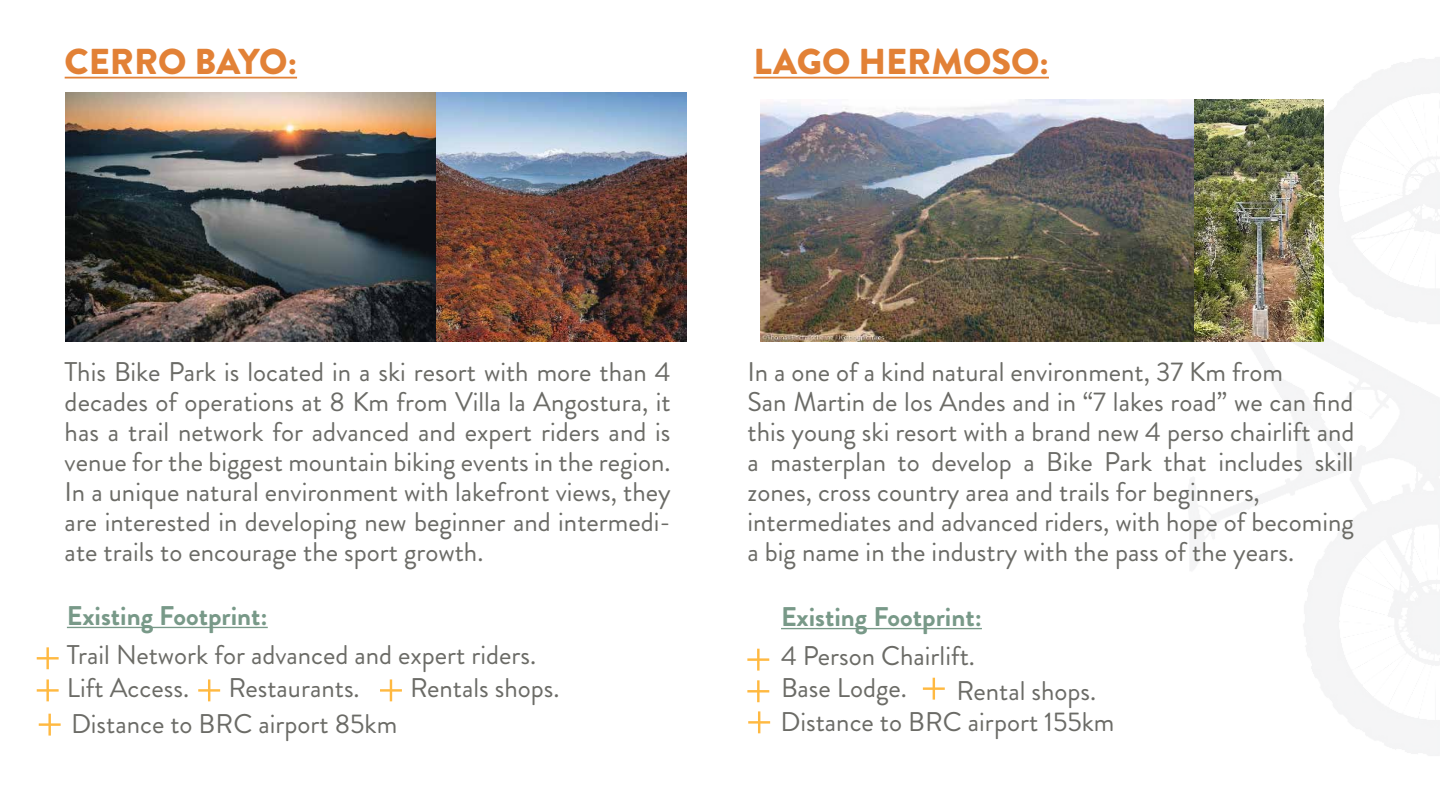
<style>
.page{position:relative;width:1440px;height:810px;background:#fff}
.page>*{position:absolute;margin:0;border:0;box-sizing:border-box;transform-origin:0 0}
.t1{font:900 36px "Brandon Grotesque";color:#e28136}
.t2{font:27px/30px "Brandon Grotesque";color:#6b6b66;text-align:justify}
.t3{font:700 27px "Brandon Grotesque";color:#789988}
</style>
<div class="page">
<hr style="left:65px;top:77px;width:232px;height:2px;background:#e28136">
<hr style="left:67px;top:627px;width:201px;height:1px;background:#789988">
<svg style="left:37px;top:647px;width:22px;height:22px"></svg>
<svg style="left:37px;top:679px;width:22px;height:22px"></svg>
<svg style="left:198px;top:679px;width:22px;height:22px"></svg>
<svg style="left:380px;top:679px;width:22px;height:22px"></svg>
<hr style="left:754px;top:77px;width:295px;height:2px;background:#e28136">
<hr style="left:781px;top:628px;width:201px;height:1px;background:#789988">
<svg style="left:747px;top:649px;width:22px;height:22px"></svg>
<svg style="left:747px;top:680px;width:22px;height:22px"></svg>
<svg style="left:923px;top:678px;width:22px;height:22px"></svg>
<img style="left:65px;top:92px;width:371px;height:250px">
<img style="left:436px;top:92px;width:250px;height:250px">
<img style="left:760px;top:99px;width:564px;height:243px">
<svg style="left:39px;top:714px;width:22px;height:22px"></svg>
<svg style="left:748px;top:711px;width:22px;height:22px"></svg>
<h1 class="t1" style="left:65px;top:36px;width:234px">CERRO BAYO:</h1>
<h1 class="t1" style="left:754px;top:36px;width:297px">LAGO HERMOSO:</h1>
<p class="t2" style="left:65px;top:357px;width:608px">This Bike Park is located in a ski resort with more than 4 decades of operations at 8 Km from Villa la Angostura, it has a trail network for advanced and expert riders and is venue for the biggest mountain biking events in the region.<br>In a unique natural environment with lakefront views, they are interested in developing new beginner and intermedi&shy;ate trails to encourage the sport growth.</p>
<p class="t2" style="left:748px;top:357px;width:608px;text-align:left">In a one of a kind natural environment, 37 Km from<br>San Martin de los Andes and in “7 lakes road” we can find this young ski resort with a brand new 4 perso chairlift and a masterplan to develop a Bike Park that includes skill zones, cross country area and trails for beginners, intermediates and advanced riders, with hope of becoming a big name in the industry with the pass of the years.</p>
<p class="t3" style="left:67px;top:597px;width:202px">Existing Footprint:</p>
<p class="t3" style="left:781px;top:598px;width:202px">Existing Footprint:</p>
<p class="t2" style="left:67px;top:640px;width:471px">Trail Network for advanced and expert riders.</p>
<p class="t2" style="left:781px;top:641px;width:195px">4 Person Chairlift.</p>
<p class="t2" style="left:67px;top:673px;width:124px">Lift Access.</p>
<p class="t2" style="left:228px;top:673px;width:133px">Restaurants.</p>
<p class="t2" style="left:410px;top:673px;width:151px">Rentals shops.</p>
<p class="t2" style="left:781px;top:673px;width:127px">Base Lodge.</p>
<p class="t2" style="left:957px;top:676px;width:141px">Rental shops.</p>
<p class="t2" style="left:71px;top:709px;width:328px">Distance to BRC airport 85km</p>
<p class="t2" style="left:781px;top:707px;width:335px">Distance to BRC airport 155km</p>
</div>
